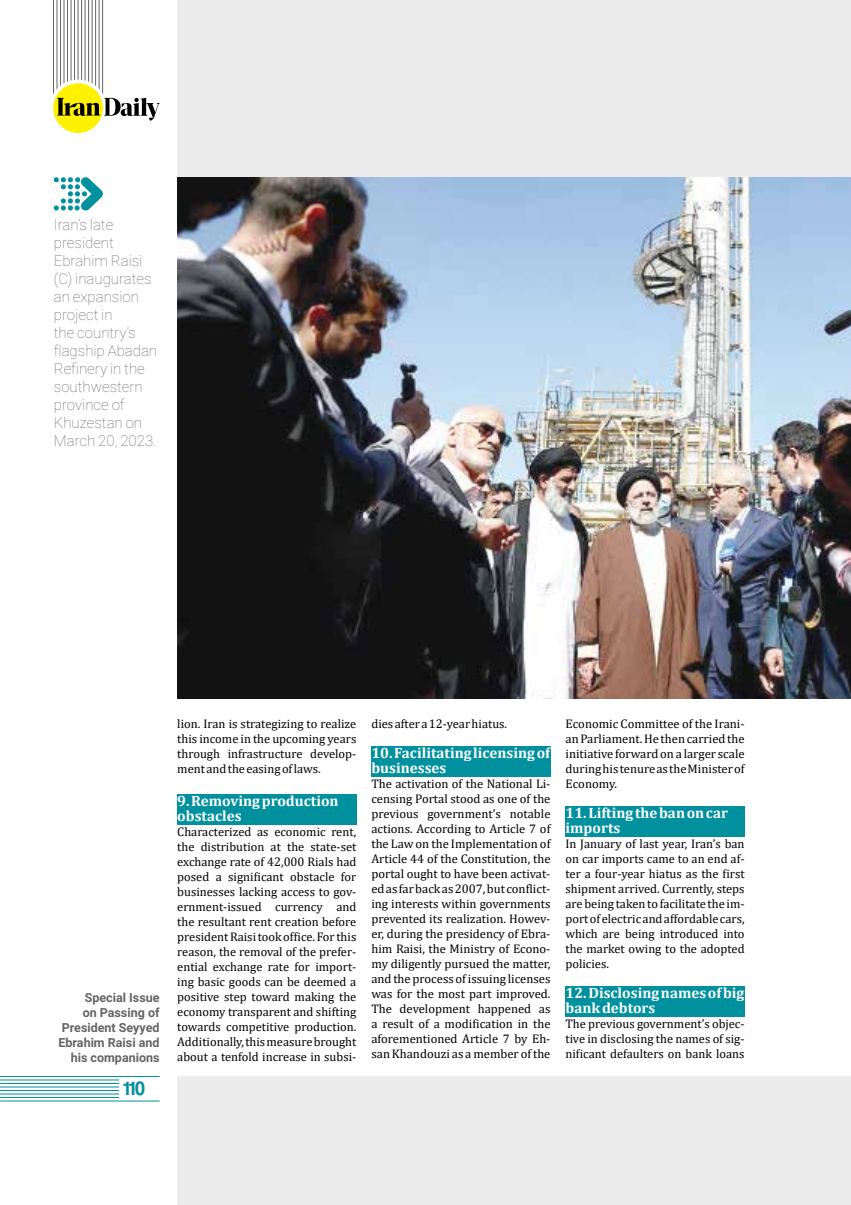
<style>
.page{position:relative;width:851px;height:1205px;background:#fff}
.page>*{position:absolute;margin:0;border:0;box-sizing:border-box;transform-origin:0 0}
.t1{font:20px "Coolvetica Rg";color:#00909e}
.t2{font:100 15px/18px "Roboto";color:#636466}
.t3{font:700 15px/15px "Cambria";color:#fff}
.t4{font:12.5px/15px "Cambria";color:#000;text-align:justify}
.t5{font:700 12.5px/15px "Roboto";color:#636466;text-align:right}
</style>
<div class="page">
<div style="left:177px;top:794px;width:179px;height:30px;background:#00909e"></div>
<div style="left:371px;top:746px;width:179px;height:30px;background:#00909e"></div>
<div style="left:565px;top:806px;width:179px;height:30px;background:#00909e"></div>
<div style="left:565px;top:986px;width:179px;height:30px;background:#00909e"></div>
<div style="left:177px;top:0;width:673px;height:268px;background:#ececed"></div>
<div style="left:177px;top:1076px;width:673px;height:129px;background:#ececed"></div>
<img style="left:177px;top:177px;width:673px;height:521px">
<svg style="left:54px;top:177px;width:49px;height:34px"></svg>
<hr style="left:53px;top:0;width:1px;height:99px;background:#636466">
<hr style="left:57px;top:0;width:1px;height:99px;background:#636466">
<hr style="left:60px;top:0;width:1px;height:99px;background:#636466">
<hr style="left:64px;top:0;width:1px;height:99px;background:#636466">
<hr style="left:67px;top:0;width:1px;height:99px;background:#636466">
<hr style="left:71px;top:0;width:1px;height:99px;background:#636466">
<hr style="left:74px;top:0;width:1px;height:99px;background:#636466">
<hr style="left:78px;top:0;width:1px;height:99px;background:#636466">
<hr style="left:81px;top:0;width:1px;height:99px;background:#636466">
<hr style="left:85px;top:0;width:1px;height:99px;background:#636466">
<hr style="left:88px;top:0;width:1px;height:99px;background:#636466">
<hr style="left:92px;top:0;width:1px;height:99px;background:#636466">
<hr style="left:95px;top:0;width:1px;height:99px;background:#636466">
<hr style="left:99px;top:0;width:1px;height:99px;background:#636466">
<hr style="left:102px;top:0;width:1px;height:99px;background:#636466">
<div style="left:49px;top:80px;width:58px;height:57px;background:#fff;border-radius:50%"></div>
<div style="left:53px;top:83px;width:50px;height:50px;background:#fff200;border-radius:50%"></div>
<svg style="left:57px;top:98px;width:102px;height:23px"></svg>
<hr style="left:0;top:1100px;width:159px;height:1px;background:#00909e">
<hr style="left:0;top:1097px;width:119px;height:1px;background:#00909e">
<hr style="left:0;top:1093px;width:119px;height:1px;background:#00909e">
<hr style="left:0;top:1090px;width:119px;height:1px;background:#00909e">
<hr style="left:0;top:1086px;width:119px;height:1px;background:#00909e">
<hr style="left:0;top:1083px;width:119px;height:1px;background:#00909e">
<hr style="left:0;top:1079px;width:119px;height:1px;background:#00909e">
<hr style="left:0;top:1076px;width:159px;height:1px;background:#00909e">
<p class="t2" style="left:54px;top:215px;width:105px">Iran’s late president<br>Ebrahim Raisi (C) inaugurates an expansion project in<br>the country’s flagship Abadan<br>Refinery in the southwestern province of<br>Khuzestan on<br>March 20, 2023.</p>
<p class="t5" style="left:58px;top:989px;width:102px">Special Issue<br>on Passing of<br>President Seyyed<br>Ebrahim Raisi and his companions</p>
<h1 class="t1" style="left:123px;top:1077px;width:23px">110</h1>
<p class="t4" style="left:177px;top:716px;width:180px">lion. Iran is strategizing to realize this income in the upcoming years through infrastructure develop&shy;ment and the easing of laws.</p>
<p class="t3" style="left:177px;top:793px;width:163px">9. Removing production obstacles</p>
<p class="t4" style="left:177px;top:824px;width:180px">Characterized as economic rent, the distribution at the state-set exchange rate of 42,000 Rials had posed a significant obstacle for businesses lacking access to gov&shy;ernment-issued currency and the resultant rent creation before president Raisi took office. For this reason, the removal of the prefer&shy;ential exchange rate for import&shy;ing basic goods can be deemed a positive step toward making the economy transparent and shifting towards competitive production.<br>Additionally, this measure brought about a tenfold increase in subsi-</p>
<p class="t4" style="left:371px;top:716px;width:137px">dies after a 12-year hiatus.</p>
<p class="t3" style="left:371px;top:745px;width:180px">10. Facilitating licensing of businesses</p>
<p class="t4" style="left:371px;top:776px;width:181px">The activation of the National Li&shy;censing Portal stood as one of the previous government’s notable actions. According to Article 7 of the Law on the Implementation of Article 44 of the Constitution, the portal ought to have been activat&shy;ed as far back as 2007, but conflict&shy;ing interests within governments prevented its realization. Howev&shy;er, during the presidency of Ebra&shy;him Raisi, the Ministry of Econo&shy;my diligently pursued the matter, and the process of issuing licenses was for the most part improved.<br>The development happened as a result of a modification in the aforementioned Article 7 by Eh&shy;san Khandouzi as a member of the</p>
<p class="t4" style="left:565px;top:716px;width:181px">Economic Committee of the Irani&shy;an Parliament. He then carried the initiative forward on a larger scale during his tenure as the Minister of Economy.</p>
<p class="t3" style="left:565px;top:805px;width:164px">11. Lifting the ban on car imports</p>
<p class="t4" style="left:565px;top:836px;width:180px">In January of last year, Iran’s ban on car imports came to an end af&shy;ter a four-year hiatus as the first shipment arrived. Currently, steps are being taken to facilitate the im&shy;port of electric and affordable cars, which are being introduced into the market owing to the adopted policies.</p>
<p class="t3" style="left:565px;top:985px;width:180px">12. Disclosing names of big bank debtors</p>
<p class="t4" style="left:565px;top:1016px;width:180px">The previous government’s objec&shy;tive in disclosing the names of sig&shy;nificant defaulters on bank loans</p>
</div>
